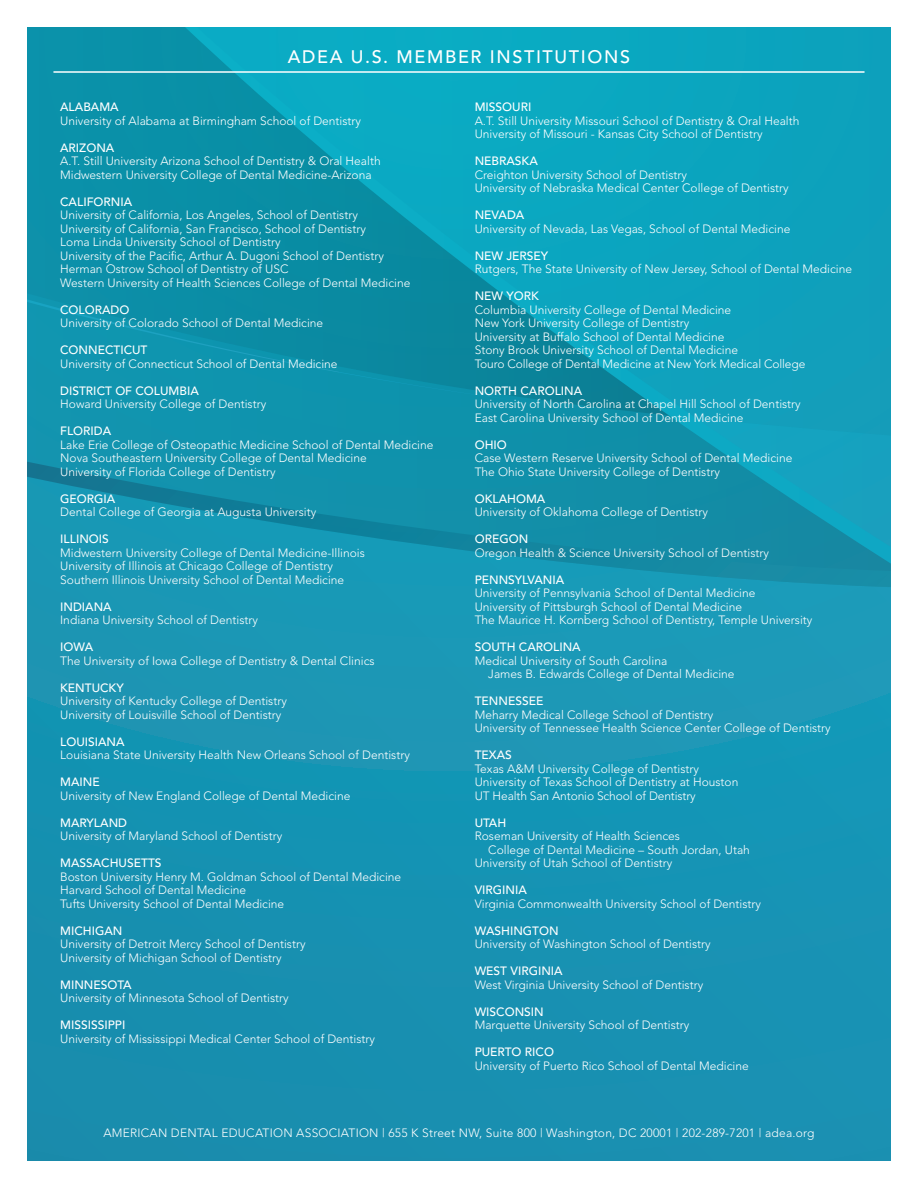
<style>
.page{position:relative;width:918px;height:1188px;background:#fff}
.page>*{position:absolute;margin:0;border:0;box-sizing:border-box;transform-origin:0 0}
.t1{font:500 18px "Avenir";letter-spacing:.09em;color:#fff}
.t2{font:300 12px/13.5px "Avenir";color:#fff}
.t3{font:500 12px "Avenir";color:#fff}
.t4{font:300 12px "Avenir";letter-spacing:.02em;color:#fff}
</style>
<div class="page">
<div style="left:27px;top:590px;width:864px;height:571px;background:#1893b3"></div>
<svg style="left:27px;top:27px;width:864px;height:563px;background:#1092ad"></svg>
<svg style="left:185px;top:27px;width:706px;height:537px;background:#0d9ab3"></svg>
<hr style="left:53px;top:71px;width:812px;height:2px;background:#fff">
<p class="t1" style="left:288px;top:47px;width:344px">ADEA U.S. MEMBER INSTITUTIONS</p>
<p class="t3" style="left:60px;top:100px;width:60px">ALABAMA</p>
<p class="t2" style="left:60px;top:114px;width:302px">University of Alabama at Birmingham School of Dentistry</p>
<p class="t3" style="left:60px;top:141px;width:56px">ARIZONA</p>
<p class="t2" style="left:60px;top:155px;width:322px">A.T. Still University Arizona School of Dentistry &amp; Oral Health<br>Midwestern University College of Dental Medicine-Arizona</p>
<p class="t3" style="left:60px;top:195px;width:73px">CALIFORNIA</p>
<p class="t2" style="left:60px;top:209px;width:299px">University of California, Los Angeles, School of Dentistry</p>
<p class="t2" style="left:60px;top:222px;width:307px">University of California, San Francisco, School of Dentistry</p>
<p class="t2" style="left:60px;top:236px;width:222px">Loma Linda University School of Dentistry</p>
<p class="t2" style="left:60px;top:249px;width:325px">University of the Pacific, Arthur A. Dugoni School of Dentistry</p>
<p class="t2" style="left:60px;top:263px;width:352px">Herman Ostrow School of Dentistry of USC<br>Western University of Health Sciences College of Dental Medicine</p>
<p class="t3" style="left:60px;top:303px;width:71px">COLORADO</p>
<p class="t2" style="left:60px;top:317px;width:265px">University of Colorado School of Dental Medicine</p>
<p class="t3" style="left:60px;top:343px;width:89px">CONNECTICUT</p>
<p class="t2" style="left:60px;top:357px;width:279px">University of Connecticut School of Dental Medicine</p>
<p class="t3" style="left:60px;top:384px;width:140px">DISTRICT OF COLUMBIA</p>
<p class="t2" style="left:60px;top:398px;width:208px">Howard University College of Dentistry</p>
<p class="t3" style="left:60px;top:424px;width:53px">FLORIDA</p>
<p class="t2" style="left:60px;top:438px;width:375px">Lake Erie College of Osteopathic Medicine School of Dental Medicine</p>
<p class="t2" style="left:60px;top:452px;width:308px">Nova Southeastern University College of Dental Medicine</p>
<p class="t2" style="left:60px;top:465px;width:217px">University of Florida College of Dentistry</p>
<p class="t3" style="left:60px;top:492px;width:57px">GEORGIA</p>
<p class="t2" style="left:60px;top:506px;width:258px">Dental College of Georgia at Augusta University</p>
<p class="t3" style="left:60px;top:532px;width:50px">ILLINOIS</p>
<p class="t2" style="left:60px;top:546px;width:306px">Midwestern University College of Dental Medicine-Illinois<br>University of Illinois at Chicago College of Dentistry<br>Southern Illinois University School of Dental Medicine</p>
<p class="t3" style="left:60px;top:600px;width:53px">INDIANA</p>
<p class="t2" style="left:60px;top:614px;width:199px">Indiana University School of Dentistry</p>
<p class="t3" style="left:60px;top:640px;width:35px">IOWA</p>
<p class="t2" style="left:60px;top:654px;width:316px">The University of Iowa College of Dentistry &amp; Dental Clinics</p>
<p class="t3" style="left:60px;top:681px;width:65px">KENTUCKY</p>
<p class="t2" style="left:60px;top:695px;width:228px">University of Kentucky College of Dentistry</p>
<p class="t2" style="left:60px;top:708px;width:223px">University of Louisville School of Dentistry</p>
<p class="t3" style="left:60px;top:735px;width:66px">LOUISIANA</p>
<p class="t2" style="left:60px;top:749px;width:351px">Louisiana State University Health New Orleans School of Dentistry</p>
<p class="t3" style="left:60px;top:775px;width:41px">MAINE</p>
<p class="t2" style="left:60px;top:789px;width:292px">University of New England College of Dental Medicine</p>
<p class="t3" style="left:60px;top:816px;width:68px">MARYLAND</p>
<p class="t2" style="left:60px;top:830px;width:224px">University of Maryland School of Dentistry</p>
<p class="t3" style="left:60px;top:856px;width:103px">MASSACHUSETTS</p>
<p class="t2" style="left:60px;top:870px;width:343px">Boston University Henry M. Goldman School of Dental Medicine</p>
<p class="t2" style="left:60px;top:884px;width:188px">Harvard School of Dental Medicine</p>
<p class="t2" style="left:60px;top:897px;width:226px">Tufts University School of Dental Medicine</p>
<p class="t3" style="left:60px;top:924px;width:64px">MICHIGAN</p>
<p class="t2" style="left:60px;top:938px;width:247px">University of Detroit Mercy School of Dentistry</p>
<p class="t2" style="left:60px;top:951px;width:223px">University of Michigan School of Dentistry</p>
<p class="t3" style="left:60px;top:978px;width:73px">MINNESOTA</p>
<p class="t2" style="left:60px;top:992px;width:230px">University of Minnesota School of Dentistry</p>
<p class="t3" style="left:60px;top:1018px;width:67px">MISSISSIPPI</p>
<p class="t2" style="left:60px;top:1032px;width:316px">University of Mississippi Medical Center School of Dentistry</p>
<p class="t3" style="left:475px;top:100px;width:58px">MISSOURI</p>
<p class="t2" style="left:475px;top:114px;width:326px">A.T. Still University Missouri School of Dentistry &amp; Oral Health<br>University of Missouri - Kansas City School of Dentistry</p>
<p class="t3" style="left:475px;top:154px;width:65px">NEBRASKA</p>
<p class="t2" style="left:475px;top:168px;width:214px">Creighton University School of Dentistry</p>
<p class="t2" style="left:475px;top:182px;width:316px">University of Nebraska Medical Center College of Dentistry</p>
<p class="t3" style="left:475px;top:208px;width:51px">NEVADA</p>
<p class="t2" style="left:475px;top:222px;width:317px">University of Nevada, Las Vegas, School of Dental Medicine</p>
<p class="t3" style="left:475px;top:249px;width:75px">NEW JERSEY</p>
<p class="t2" style="left:475px;top:263px;width:379px">Rutgers, The State University of New Jersey, School of Dental Medicine</p>
<p class="t3" style="left:475px;top:289px;width:66px">NEW YORK</p>
<p class="t2" style="left:475px;top:303px;width:258px">Columbia University College of Dental Medicine</p>
<p class="t2" style="left:475px;top:317px;width:216px">New York University College of Dentistry</p>
<p class="t2" style="left:475px;top:330px;width:251px">University at Buffalo School of Dental Medicine</p>
<p class="t2" style="left:475px;top:344px;width:265px">Stony Brook University School of Dental Medicine</p>
<p class="t2" style="left:475px;top:357px;width:332px">Touro College of Dental Medicine at New York Medical College</p>
<p class="t3" style="left:475px;top:384px;width:109px">NORTH CAROLINA</p>
<p class="t2" style="left:475px;top:398px;width:328px">University of North Carolina at Chapel Hill School of Dentistry</p>
<p class="t2" style="left:475px;top:411px;width:270px">East Carolina University School of Dental Medicine</p>
<p class="t3" style="left:475px;top:438px;width:34px">OHIO</p>
<p class="t2" style="left:475px;top:452px;width:319px">Case Western Reserve University School of Dental Medicine</p>
<p class="t2" style="left:475px;top:465px;width:247px">The Ohio State University College of Dentistry</p>
<p class="t3" style="left:475px;top:492px;width:72px">OKLAHOMA</p>
<p class="t2" style="left:475px;top:506px;width:235px">University of Oklahoma College of Dentistry</p>
<p class="t3" style="left:475px;top:532px;width:55px">OREGON</p>
<p class="t2" style="left:475px;top:546px;width:296px">Oregon Health &amp; Science University School of Dentistry</p>
<p class="t3" style="left:475px;top:573px;width:91px">PENNSYLVANIA</p>
<p class="t2" style="left:475px;top:587px;width:282px">University of Pennsylvania School of Dental Medicine</p>
<p class="t2" style="left:475px;top:600px;width:269px">University of Pittsburgh School of Dental Medicine</p>
<p class="t2" style="left:475px;top:614px;width:339px">The Maurice H. Kornberg School of Dentistry, Temple University</p>
<p class="t3" style="left:475px;top:640px;width:107px">SOUTH CAROLINA</p>
<p class="t2" style="left:475px;top:654px;width:194px">Medical University of South Carolina</p>
<p class="t2" style="left:488px;top:668px;width:248px">James B. Edwards College of Dental Medicine</p>
<p class="t3" style="left:475px;top:694px;width:70px">TENNESSEE</p>
<p class="t2" style="left:475px;top:708px;width:240px">Meharry Medical College School of Dentistry</p>
<p class="t2" style="left:475px;top:722px;width:358px">University of Tennessee Health Science Center College of Dentistry</p>
<p class="t3" style="left:475px;top:748px;width:39px">TEXAS</p>
<p class="t2" style="left:475px;top:762px;width:226px">Texas A&amp;M University College of Dentistry</p>
<p class="t2" style="left:475px;top:776px;width:265px">University of Texas School of Dentistry at Houston</p>
<p class="t2" style="left:475px;top:789px;width:223px">UT Health San Antonio School of Dentistry</p>
<p class="t3" style="left:475px;top:816px;width:33px">UTAH</p>
<p class="t2" style="left:475px;top:830px;width:207px">Roseman University of Health Sciences</p>
<p class="t2" style="left:488px;top:843px;width:263px">College of Dental Medicine – South Jordan, Utah</p>
<p class="t2" style="left:475px;top:857px;width:199px">University of Utah School of Dentistry</p>
<p class="t3" style="left:475px;top:883px;width:54px">VIRGINIA</p>
<p class="t2" style="left:475px;top:897px;width:288px">Virginia Commonwealth University School of Dentistry</p>
<p class="t3" style="left:475px;top:924px;width:85px">WASHINGTON</p>
<p class="t2" style="left:475px;top:938px;width:238px">University of Washington School of Dentistry</p>
<p class="t3" style="left:475px;top:964px;width:90px">WEST VIRGINIA</p>
<p class="t2" style="left:475px;top:978px;width:230px">West Virginia University School of Dentistry</p>
<p class="t3" style="left:475px;top:1005px;width:71px">WISCONSIN</p>
<p class="t2" style="left:475px;top:1019px;width:216px">Marquette University School of Dentistry</p>
<p class="t3" style="left:475px;top:1045px;width:81px">PUERTO RICO</p>
<p class="t2" style="left:475px;top:1059px;width:276px">University of Puerto Rico School of Dental Medicine</p>
<p class="t4" style="left:103px;top:1126px;width:713px">AMERICAN DENTAL EDUCATION ASSOCIATION | 655 K Street NW, Suite 800 | Washington, DC 20001 | 202-289-7201 | adea.org</p>
</div>
